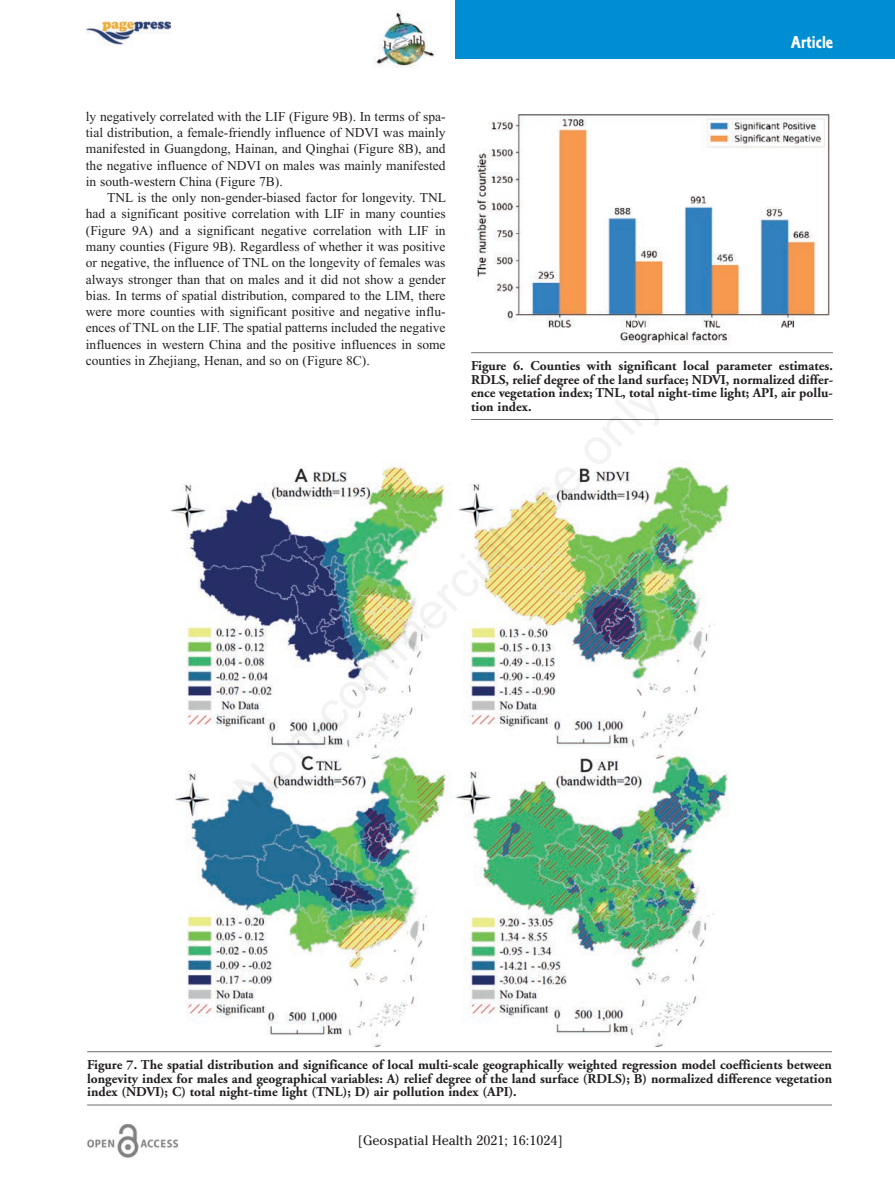
<style>
.page{position:relative;width:895px;height:1190px;background:#fff}
.page>*{position:absolute;margin:0;border:0;box-sizing:border-box;transform-origin:0 0}
.t1{font:18px "Corinthian Bold Condensed Plain";color:#fff}
.t2{font:13.5px/16.4px "Times New Roman";color:#231f20;text-align:justify}
.t3{font:700 13.5px/13.5px "Adobe Garamond";color:#231f20;text-align:justify}
.t4{font:13.5px "Cheltenham";color:#231f20}
</style>
<div class="page">
<div style="left:455px;top:0;width:439px;height:59px;background:#008ed2"></div>
<img style="left:374px;top:11px;width:61px;height:56px">
<img style="left:87px;top:1124px;width:91px;height:34px">
<img style="left:86px;top:20px;width:84px;height:25px">
<hr style="left:471px;top:352px;width:361px;height:1px;background:#6c6d70">
<hr style="left:471px;top:419px;width:361px;height:1px;background:#6c6d70">
<img style="left:477px;top:114px;width:353px;height:231px">
<hr style="left:87px;top:1051px;width:744px;height:1px;background:#6c6d70">
<hr style="left:87px;top:1104px;width:744px;height:1px;background:#6c6d70">
<img style="left:170px;top:464px;width:559px;height:583px">
<p class="t2" style="left:86px;top:108px;width:361px">ly negatively correlated with the LIF (Figure 9B). In terms of spa&shy;tial distribution, a female-friendly influence of NDVI was mainly manifested in Guangdong, Hainan, and Qinghai (Figure 8B), and the negative influence of NDVI on males was mainly manifested in south-western China (Figure 7B).</p>
<p class="t2" style="left:86px;top:189px;width:361px;text-indent:21px">TNL is the only non-gender-biased factor for longevity. TNL had a significant positive correlation with LIF in many counties (Figure 9A) and a significant negative correlation with LIF in many counties (Figure 9B). Regardless of whether it was positive or negative, the influence of TNL on the longevity of females was always stronger than that on males and it did not show a gender bias. In terms of spatial distribution, compared to the LIM, there were more counties with significant positive and negative influ&shy;ences of TNL on the LIF. The spatial patterns included the negative influences in western China and the positive influences in some counties in Zhejiang, Henan, and so on (Figure 8C).</p>
<h1 class="t1" style="left:790px;top:36px;width:44px">Article</h1>
<p class="t3" style="left:471px;top:360px;width:363px">Figure 6. Counties with significant local parameter estimates.<br>RDLS, relief degree of the land surface; NDVI, normalized differ&shy;ence vegetation index; TNL, total night-time light; API, air pollu&shy;tion index.</p>
<p class="t3" style="left:87px;top:1059px;width:746px">Figure 7. The spatial distribution and significance of local multi-scale geographically weighted regression model coefficients between longevity index for males and geographical variables: A) relief degree of the land surface (RDLS); B) normalized difference vegetation index (NDVI); C) total night-time light (TNL); D) air pollution index (API).</p>
<p class="t4" style="left:358px;top:1132px;width:206px">[Geospatial Health 2021; 16:1024]</p>
</div>
